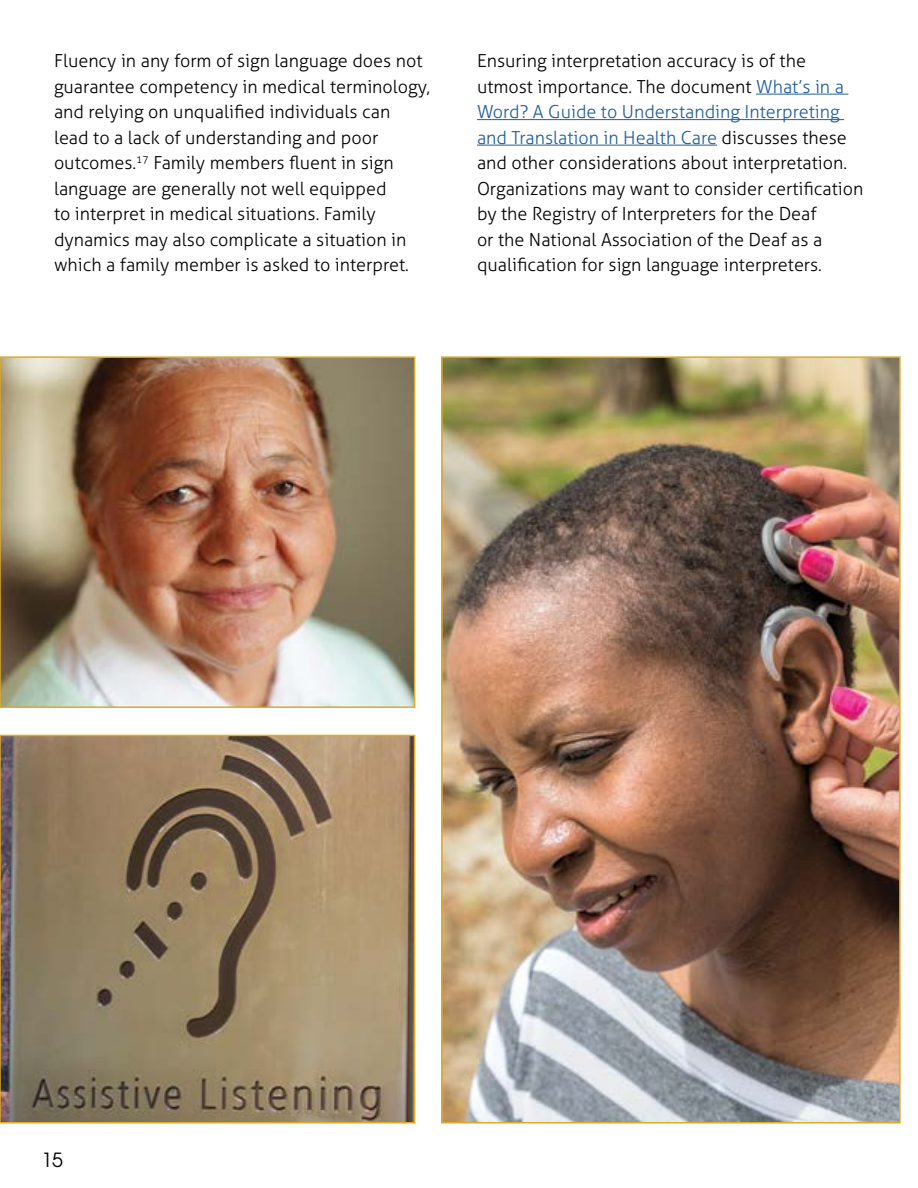
<style>
.page{position:relative;width:918px;height:1188px;background:#fff}
.page>*{position:absolute;margin:0;border:0;box-sizing:border-box;transform-origin:0 0}
.t1{font:19.5px "Te X Gyre Adventor";color:#000}
.t2{font:300 18px/25.5px "Aller";color:#000}
.t3{font:300 18px "Aller";color:#215e9e}
.t4{font:300 10.5px "Aller";color:#000}
.s1{color:#215e9e}
</style>
<div class="page">
<hr style="left:756px;top:94px;width:92px;height:1px;background:#215e9e">
<hr style="left:477px;top:119px;width:367px;height:1px;background:#215e9e">
<hr style="left:477px;top:145px;width:240px;height:1px;background:#215e9e">
<img style="left:444px;top:359px;width:454px;height:762px">
<div style="left:441px;top:356px;width:460px;height:768px;border:2px solid #dcab28"></div>
<img style="left:3px;top:359px;width:409px;height:346px">
<div style="left:0;top:356px;width:415px;height:352px;border:2px solid #dcab28"></div>
<img style="left:3px;top:738px;width:409px;height:383px">
<div style="left:0;top:735px;width:415px;height:389px;border:2px solid #dcab28"></div>
<p class="t2" style="left:54px;top:48px;width:378px">Fluency in any form of sign language does not guarantee competency in medical terminology, and relying on unqualified individuals can<br>lead to a lack of understanding and poor outcomes. Family members fluent in sign language are generally not well equipped<br>to interpret in medical situations. Family dynamics may also complicate a situation in which a family member is asked to interpret.</p>
<p class="t4" style="left:136px;top:153px;width:14px">17</p>
<p class="t2" style="left:477px;top:48px;width:368px">Ensuring interpretation accuracy is of the utmost importance. The document <span class="s1">What’s in a</span></p>
<p class="t2" style="left:477px;top:125px;width:388px"><span class="s1">and Translation in Health Care</span> discusses these and other considerations about interpretation.<br>Organizations may want to consider certification by the Registry of Interpreters for the Deaf<br>or the National Association of the Deaf as a qualification for sign language interpreters.</p>
<p class="t3" style="left:477px;top:101px;width:364px">Word? A Guide to Understanding Interpreting</p>
<p class="t1" style="left:41px;top:1144px;width:23px">15</p>
</div>
